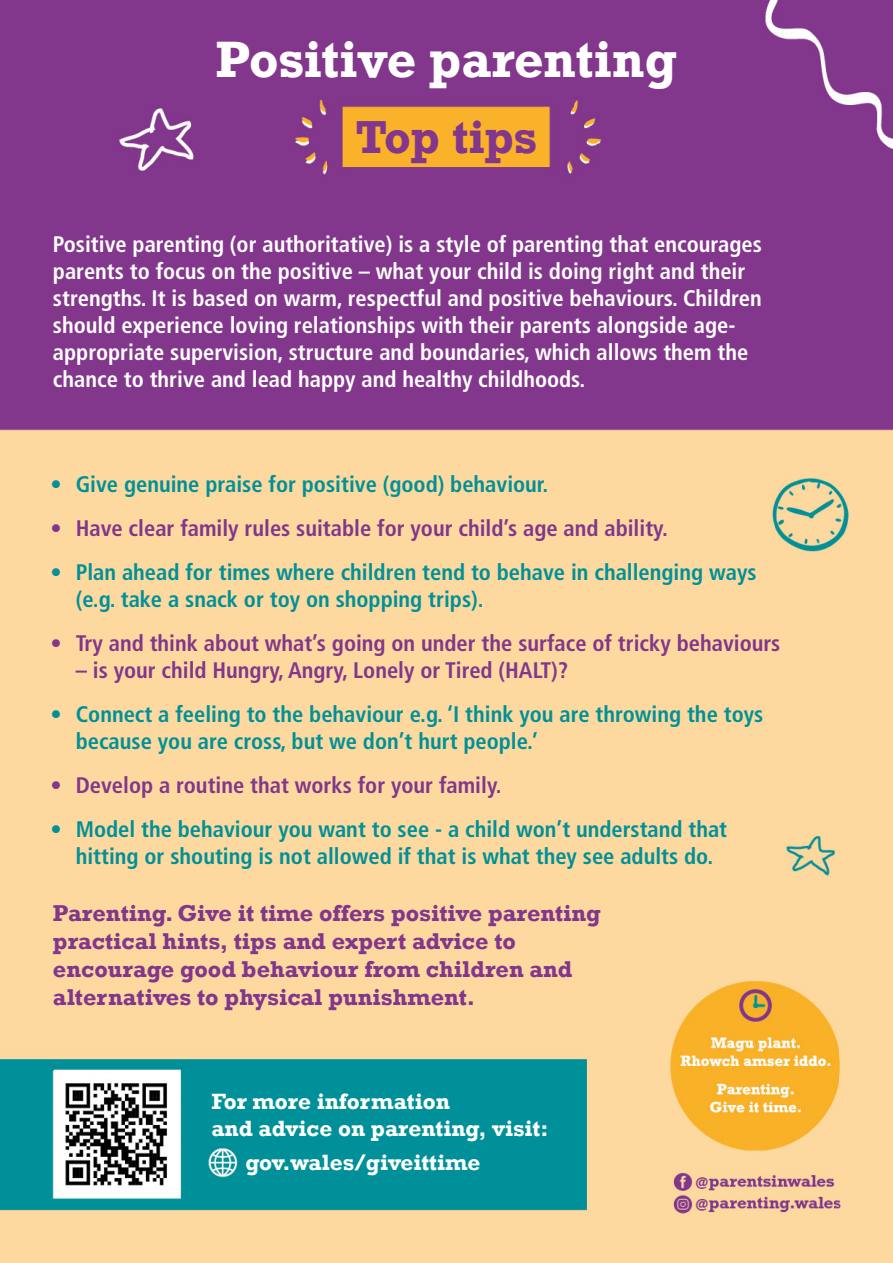
<style>
.page{position:relative;width:893px;height:1263px;background:#fff}
.page>*{position:absolute;margin:0;border:0;box-sizing:border-box;transform-origin:0 0}
.t1{font:700 48px "Rockwell Nova";color:#fff}
.t2{font:700 43.5px "Rockwell Nova";color:#82368c}
.t3{font:700 23.55px/28.2px "Rockwell";color:#82368c}
.t4{font:700 22.65px/27.2px "Rockwell";color:#fff}
.t5{font:700 condensed 22.5px/27px "Frutiger LT Std";color:#fff}
.t6{font:700 condensed 22.5px/27px "Frutiger LT Std";color:#009098}
.t7{font:700 condensed 22.5px "Frutiger LT Std";color:#82368c}
</style>
<div class="page">
<img style="left:0;top:0;width:893px;height:1263px">
<img style="left:113px;top:96px;width:89px;height:85px">
<img style="left:770px;top:475px;width:89px;height:80px">
<img style="left:784px;top:833px;width:55px;height:47px">
<img style="left:54px;top:1069px;width:127px;height:130px">
<img style="left:207px;top:1146px;width:34px;height:33px">
<img style="left:668px;top:979px;width:171px;height:230px">
<p class="t1" style="left:215px;top:28px;width:463px">Positive parenting</p>
<p class="t2" style="left:356px;top:109px;width:183px">Top tips</p>
<p class="t5" style="left:53px;top:231px;width:710px">Positive parenting (or authoritative) is a style of parenting that encourages parents to focus on the positive – what your child is doing right and their strengths. It is based on warm, respectful and positive behaviours. Children should experience loving relationships with their parents alongside age&shy;appropriate supervision, structure and boundaries, which allows them the chance to thrive and lead happy and healthy childhoods.</p>
<p class="t6" style="left:51px;top:471px;width:499px">• Give genuine praise for positive (good) behaviour.</p>
<p class="t7" style="left:51px;top:515px;width:619px">• Have clear family rules suitable for your child’s age and ability.</p>
<p class="t6" style="left:76px;top:559px;width:682px;text-indent:-25px">• Plan ahead for times where children tend to behave in challenging ways (e.g. take a snack or toy on shopping trips).</p>
<p class="t7" style="left:51px;top:630px;width:731px">• Try and think about what’s going on under the surface of tricky behaviours</p>
<p class="t7" style="left:76px;top:657px;width:494px">– is your child Hungry, Angry, Lonely or Tired (HALT)?</p>
<p class="t6" style="left:76px;top:701px;width:689px;text-indent:-25px">• Connect a feeling to the behaviour e.g. ‘I think you are throwing the toys because you are cross, but we don’t hurt people.’</p>
<p class="t7" style="left:51px;top:772px;width:453px">• Develop a routine that works for your family.</p>
<p class="t6" style="left:51px;top:816px;width:678px;text-align:center">• Model the behaviour you want to see - a child won’t understand that hitting or shouting is not allowed if that is what they see adults do.</p>
<p class="t3" style="left:53px;top:899px;width:549px">Parenting. Give it time offers positive parenting practical hints, tips and expert advice to encourage good behaviour from children and alternatives to physical punishment.</p>
<p class="t4" style="left:211px;top:1088px;width:339px">For more information<br>and advice on parenting, visit:</p>
<p class="t4" style="left:245px;top:1148px;width:237px">gov.wales/giveittime</p>
</div>
